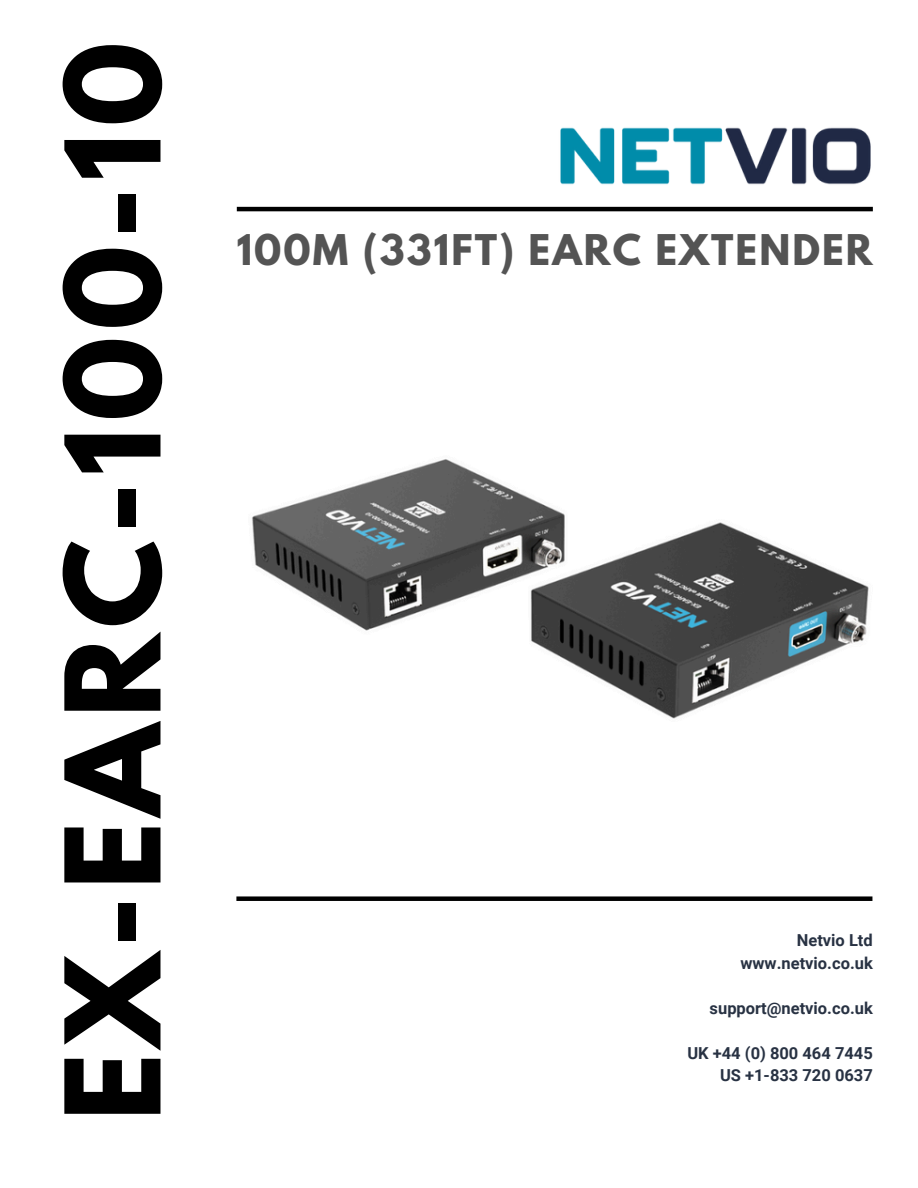
<style>
.page{position:relative;width:918px;height:1188px;background:#fff}
.page>*{position:absolute;margin:0;border:0;box-sizing:border-box;transform-origin:0 0}
.t1{font:700 116.55px "League Spartan";letter-spacing:.055em;color:#000}
.t2{font:700 37.5px "League Spartan";letter-spacing:.055em;color:#545454}
.t3{font:700 16.5px/22.5px "Roboto";color:#283243;text-align:right}
</style>
<div class="page">
<img style="left:560px;top:127px;width:311px;height:58px">
<hr style="left:237px;top:207px;width:636px;height:4px;background:#000">
<div style="left:236px;top:896px;width:636px;height:5px;background:#000"></div>
<img style="left:251px;top:459px;width:618px;height:260px">
<h2 class="t1" style="left:56px;top:1121px;width:1080px;rotate:-90deg">EX-EARC-100-10</h2>
<p class="t2" style="left:237px;top:231px;width:638px">100M (331FT) EARC EXTENDER</p>
<p class="t3" style="left:797px;top:930px;width:78px">Netvio Ltd</p>
<p class="t3" style="left:740px;top:952px;width:134px">www.netvio.co.uk</p>
<p class="t3" style="left:710px;top:997px;width:165px">support@netvio.co.uk</p>
<h3 class="t3" style="left:687px;top:1042px;width:187px">UK +44 (0) 800 464 7445<br>US +1-833 720 0637</h3>
</div>
